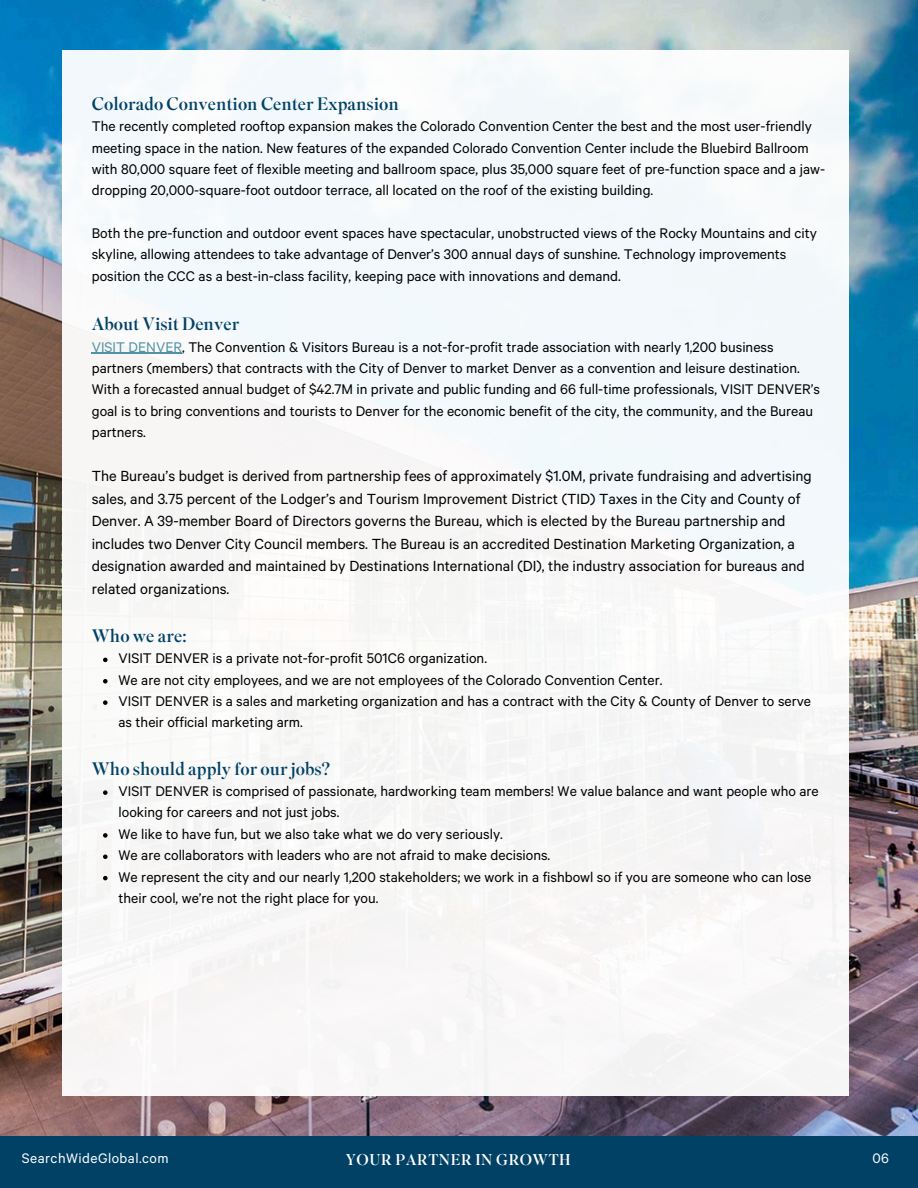
<style>
.page{position:relative;width:918px;height:1188px;background:#fff}
.page>*{position:absolute;margin:0;border:0;box-sizing:border-box;transform-origin:0 0}
.t1{font:18px "Superior Title";color:#004165}
.t2{font:16.5px/22.5px "Calibre";color:#000}
.t3{font:15.75px/21.3px "Calibre";color:#000}
.t4{font:15.6px "Calibre";letter-spacing:.03em;color:#fff}
.t5{font:15.6px "Superior Title";letter-spacing:.03em;color:#fff}
.s1{color:#5192a4}
</style>
<div class="page">
<img style="left:0;top:0;width:918px;height:1136px">
<div style="left:0;top:1136px;width:918px;height:52px;background:#004165"></div>
<div style="left:62px;top:50px;width:787px;height:1045px;background:#f7f8f9"></div>
<hr style="left:92px;top:353px;width:90px;height:1px;background:#5192a4">
<svg style="left:103px;top:658px;width:5px;height:4px"></svg>
<svg style="left:103px;top:679px;width:5px;height:5px"></svg>
<svg style="left:103px;top:700px;width:5px;height:5px"></svg>
<svg style="left:103px;top:790px;width:5px;height:5px"></svg>
<svg style="left:103px;top:833px;width:5px;height:5px"></svg>
<svg style="left:103px;top:855px;width:5px;height:4px"></svg>
<svg style="left:103px;top:876px;width:5px;height:4px"></svg>
<p class="t1" style="left:92px;top:92px;width:309px">Colorado Convention Center Expansion</p>
<p class="t3" style="left:92px;top:117px;width:735px">The recently completed rooftop expansion makes the Colorado Convention Center the best and the most user-friendly meeting space in the nation. New features of the expanded Colorado Convention Center include the Bluebird Ballroom with 80,000 square feet of flexible meeting and ballroom space, plus 35,000 square feet of pre-function space and a jaw&shy;dropping 20,000-square-foot outdoor terrace, all located on the roof of the existing building.</p>
<h1 class="t3" style="left:92px;top:223px;width:727px">Both the pre-function and outdoor event spaces have spectacular, unobstructed views of the Rocky Mountains and city skyline, allowing attendees to take advantage of Denver’s 300 annual days of sunshine. Technology improvements position the CCC as a best-in-class facility, keeping pace with innovations and demand.</h1>
<h1 class="t1" style="left:92px;top:313px;width:149px">About Visit Denver</h1>
<p class="t3" style="left:92px;top:337px;width:730px"><span class="s1">VISIT DENVER</span>, The Convention &amp; Visitors Bureau is a not-for-profit trade association with nearly 1,200 business partners (members) that contracts with the City of Denver to market Denver as a convention and leisure destination.<br>With a forecasted annual budget of $42.7M in private and public funding and 66 full-time professionals, VISIT DENVER’s goal is to bring conventions and tourists to Denver for the economic benefit of the city, the community, and the Bureau partners.</p>
<p class="t2" style="left:92px;top:466px;width:721px">The Bureau’s budget is derived from partnership fees of approximately $1.0M, private fundraising and advertising sales, and 3.75 percent of the Lodger’s and Tourism Improvement District (TID) Taxes in the City and County of Denver. A 39-member Board of Directors governs the Bureau, which is elected by the Bureau partnership and includes two Denver City Council members. The Bureau is an accredited Destination Marketing Organization, a designation awarded and maintained by Destinations International (DI), the industry association for bureaus and related organizations.</p>
<p class="t1" style="left:92px;top:624px;width:96px">Who we are:</p>
<h1 class="t3" style="left:119px;top:649px;width:370px">VISIT DENVER is a private not-for-profit 501C6 organization.</h1>
<p class="t3" style="left:119px;top:670px;width:545px">We are not city employees, and we are not employees of the Colorado Convention Center.</p>
<p class="t3" style="left:119px;top:691px;width:694px">VISIT DENVER is a sales and marketing organization and has a contract with the City &amp; County of Denver to serve as their official marketing arm.</p>
<p class="t1" style="left:92px;top:757px;width:240px">Who should apply for our jobs?</p>
<p class="t3" style="left:119px;top:781px;width:702px">VISIT DENVER is comprised of passionate, hardworking team members! We value balance and want people who are looking for careers and not just jobs.</p>
<p class="t3" style="left:119px;top:824px;width:386px">We like to have fun, but we also take what we do very seriously.</p>
<p class="t3" style="left:119px;top:846px;width:433px">We are collaborators with leaders who are not afraid to make decisions.</p>
<h2 class="t3" style="left:119px;top:867px;width:694px">We represent the city and our nearly 1,200 stakeholders; we work in a fishbowl so if you are someone who can lose their cool, we’re not the right place for you.</h2>
<p class="t4" style="left:22px;top:1151px;width:148px">SearchWideGlobal.com</p>
<p class="t5" style="left:346px;top:1150px;width:226px">YOUR PARTNER IN GROWTH</p>
<p class="t4" style="left:872px;top:1151px;width:18px">06</p>
</div>
